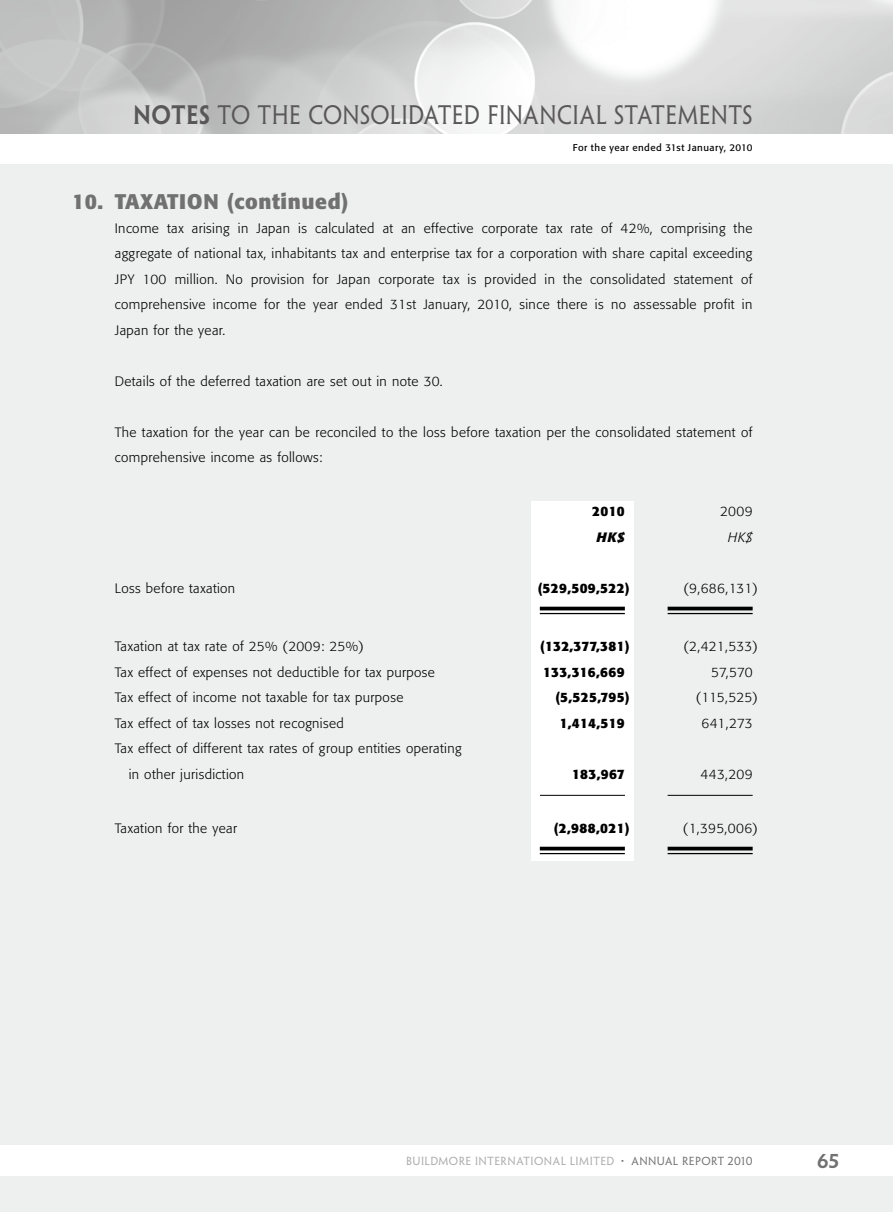
<style>
.page{position:relative;width:893px;height:1212px;background:#fff}
.page>*{position:absolute;margin:0;border:0;box-sizing:border-box;transform-origin:0 0}
.t1{font:24px "Penumbra Half Serif Std";letter-spacing:.015em;color:#595757;scale:.9 1}
.t2{font:700 21px "Formata";color:#727172}
.t3{font:18px "Penumbra Half Serif Std Se Bd";color:#727172}
.t4{font:300 13.5px/25.5px "Formata";letter-spacing:.03em;color:#000}
.t5{font:700 13.5px "Formata";letter-spacing:.03em;color:#000}
.t6{font:italic 700 13.5px "Formata";color:#000}
.t7{font:italic 300 13.5px "Formata";color:#000}
.t8{font:10.5px "Penumbra Half Serif Std";letter-spacing:.04em;color:#aaabab}
.t9{font:9.75px "Formata";letter-spacing:.05em;color:#000}
.s1{font-family:"Penumbra Half Serif Std Se Bd"}
.s2{color:#727172}
</style>
<div class="page">
<img style="left:0;top:0;width:893px;height:134px">
<div style="left:0;top:164px;width:893px;height:1048px;background:#eeefef"></div>
<div style="left:0;top:1145px;width:893px;height:30px;background:#fff"></div>
<div style="left:531px;top:502px;width:103px;height:359px;background:#fff"></div>
<hr style="left:540px;top:607px;width:85px;height:3px;background:#000">
<hr style="left:540px;top:613px;width:85px;height:1px;background:#000">
<hr style="left:668px;top:607px;width:85px;height:3px;background:#000">
<hr style="left:668px;top:613px;width:85px;height:1px;background:#000">
<hr style="left:540px;top:795px;width:85px;height:1px;background:#000">
<hr style="left:668px;top:795px;width:85px;height:1px;background:#000">
<hr style="left:540px;top:847px;width:85px;height:3px;background:#000">
<hr style="left:540px;top:853px;width:85px;height:1px;background:#000">
<hr style="left:668px;top:847px;width:85px;height:3px;background:#000">
<hr style="left:668px;top:853px;width:85px;height:1px;background:#000">
<h1 class="t1" style="left:133px;top:101px;width:690px"><span class="s1">NOTES</span> TO THE CONSOLIDATED FINANCIAL STATEMENTS</h1>
<p class="t9" style="left:573px;top:142px;width:181px">For the year ended 31st January, 2010</p>
<h2 class="t2" style="left:72px;top:189px;width:46px">10. TAXATION</h2>
<h2 class="t2" style="left:227px;top:189px;width:123px">(continued)</h2>
<p class="t4" style="left:115px;top:215px;width:639px;text-align:justify">Income tax arising in Japan is calculated at an effective corporate tax rate of 42%, comprising the aggregate of national tax, inhabitants tax and enterprise tax for a corporation with share capital exceeding JPY 100 million. No provision for Japan corporate tax is provided in the consolidated statement of comprehensive income for the year ended 31st January, 2010, since there is no assessable profit in Japan for the year.</p>
<p class="t4" style="left:115px;top:368px;width:329px">Details of the deferred taxation are set out in note 30.</p>
<p class="t4" style="left:115px;top:419px;width:639px">The taxation for the year can be reconciled to the loss before taxation per the consolidated statement of comprehensive income as follows:</p>
<p class="t5" style="left:592px;top:503px;width:34px">2010</p>
<p class="t4" style="left:720px;top:499px;width:34px">2009</p>
<p class="t6" style="left:596px;top:528px;width:30px">HK$</p>
<p class="t7" style="left:728px;top:529px;width:26px">HK$</p>
<p class="t4" style="left:115px;top:575px;width:122px">Loss before taxation</p>
<p class="t5" style="left:538px;top:579px;width:93px">(529,509,522)</p>
<p class="t4" style="left:683px;top:575px;width:76px">(9,686,131)</p>
<p class="t4" style="left:115px;top:634px;width:251px">Taxation at tax rate of 25% (2009: 25%)</p>
<p class="t5" style="left:540px;top:638px;width:91px">(132,377,381)</p>
<p class="t4" style="left:683px;top:634px;width:76px">(2,421,533)</p>
<p class="t4" style="left:115px;top:659px;width:322px">Tax effect of expenses not deductible for tax purpose</p>
<p class="t5" style="left:543px;top:663px;width:83px">133,316,669</p>
<p class="t4" style="left:711px;top:659px;width:43px">57,570</p>
<p class="t4" style="left:115px;top:685px;width:290px">Tax effect of income not taxable for tax purpose</p>
<p class="t5" style="left:555px;top:689px;width:76px">(5,525,795)</p>
<p class="t4" style="left:696px;top:685px;width:64px">(115,525)</p>
<p class="t4" style="left:115px;top:710px;width:231px">Tax effect of tax losses not recognised</p>
<p class="t5" style="left:560px;top:714px;width:67px">1,414,519</p>
<p class="t4" style="left:702px;top:710px;width:53px">641,273</p>
<p class="t4" style="left:129px;top:736px;width:334px;text-indent:-14px">Tax effect of different tax rates of group entities operating in other jurisdiction</p>
<p class="t5" style="left:572px;top:765px;width:54px">183,967</p>
<p class="t4" style="left:700px;top:761px;width:54px">443,209</p>
<p class="t4" style="left:115px;top:815px;width:124px">Taxation for the year</p>
<p class="t5" style="left:554px;top:819px;width:77px">(2,988,021)</p>
<p class="t4" style="left:683px;top:815px;width:77px">(1,395,006)</p>
<p class="t8" style="left:406px;top:1155px;width:348px">BUILDMORE INTERNATIONAL LIMITED <span class="s2">• ANNUAL REPORT 2010</span></p>
<h3 class="t3" style="left:817px;top:1150px;width:24px">65</h3>
</div>
